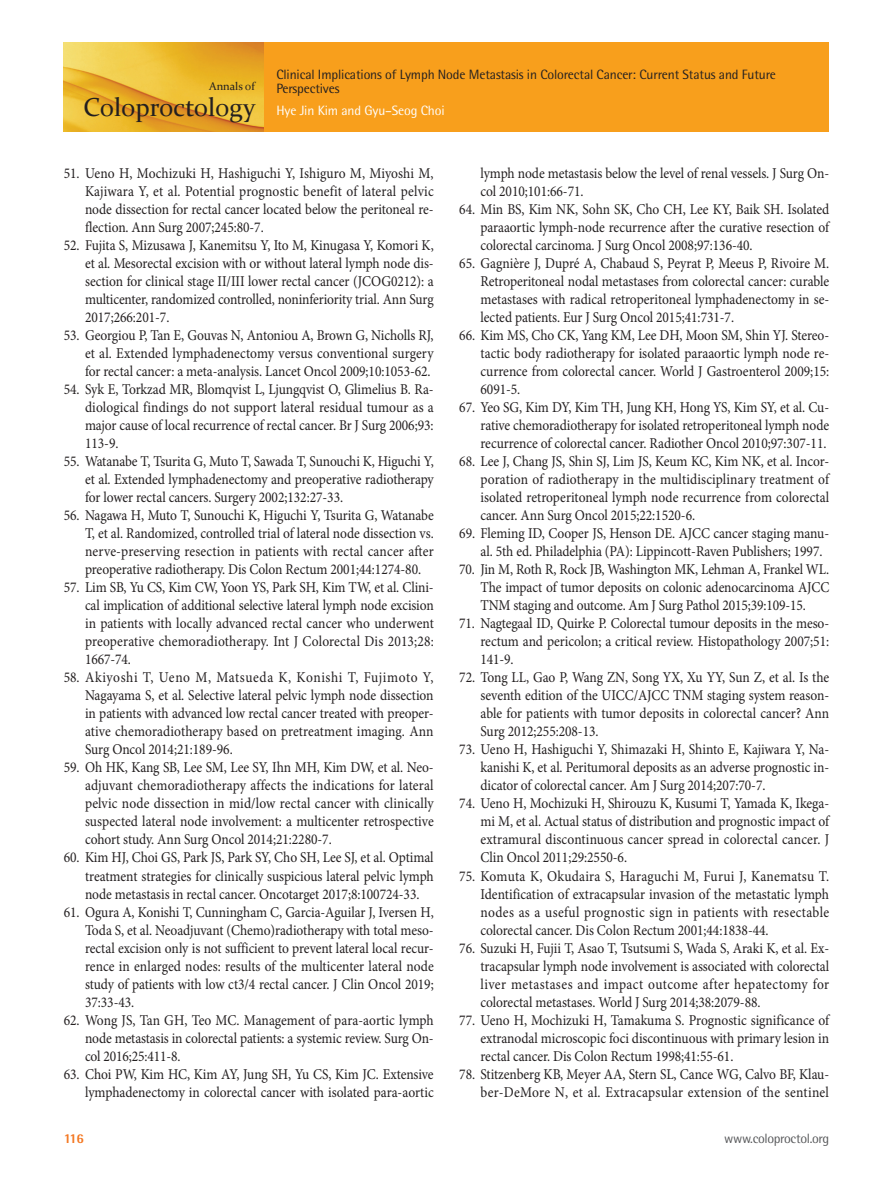
<style>
.page{position:relative;width:893px;height:1191px;background:#fff}
.page>*{position:absolute;margin:0;border:0;box-sizing:border-box;transform-origin:0 0}
.t1{font:25.95px "Constantia";color:#231f20}
.참고문헌2{font:15px/18px "Minion Pro";letter-spacing:-.005em;color:#231f20;text-align:justify;scale:.9 1}
.t2{font:13.5px/13.5px "Rotis Semi Sans Std";letter-spacing:-.01em;color:#231f20}
.t3{font:13.5px "Rotis Semi Sans Std";letter-spacing:-.01em;color:#fff}
.t4{font:13.5px "Rotis Semi Sans Std";letter-spacing:-.025em;color:#57585a}
.t5{font:800 13.5px "Rotis Semi Sans Std";color:#f47721}
.t6{font:11.25px "Constantia";color:#231f20}
</style>
<div class="page">
<div style="left:264px;top:43px;width:565px;height:89px;background:#f89f1c"></div>
<img style="left:64px;top:43px;width:200px;height:89px">
<p class="t6" style="left:209px;top:79px;width:47px">Annals of</p>
<h1 class="t1" style="left:83px;top:90px;width:174px">Coloproctology</h1>
<p class="t2" style="left:276px;top:68px;width:501px">Clinical Implications of Lymph Node Metastasis in Colorectal Cancer: Current Status and Future<br>Perspectives</p>
<p class="t3" style="left:276px;top:102px;width:170px">Hye Jin Kim and Gyu–Seog Choi</p>
<p class="참고문헌2" style="left:85px;top:164px;width:389px;text-indent:-21px">51. Ueno H, Mochizuki H, Hashiguchi Y, Ishiguro M, Miyoshi M, Kajiwara Y, et al. Potential prognostic benefit of lateral pelvic node dissection for rectal cancer located below the peritoneal re&shy;flection. Ann Surg 2007;245:80-7.</p>
<p class="참고문헌2" style="left:85px;top:236px;width:389px;text-indent:-21px">52. Fujita S, Mizusawa J, Kanemitsu Y, Ito M, Kinugasa Y, Komori K, et al. Mesorectal excision with or without lateral lymph node dis&shy;section for clinical stage II/III lower rectal cancer (JCOG0212): a multicenter, randomized controlled, noninferiority trial. Ann Surg 2017;266:201-7.</p>
<p class="참고문헌2" style="left:85px;top:326px;width:389px;text-indent:-21px">53. Georgiou P, Tan E, Gouvas N, Antoniou A, Brown G, Nicholls RJ, et al. Extended lymphadenectomy versus conventional surgery for rectal cancer: a meta-analysis. Lancet Oncol 2009;10:1053-62.</p>
<p class="참고문헌2" style="left:85px;top:380px;width:389px;text-indent:-21px">54. Syk E, Torkzad MR, Blomqvist L, Ljungqvist O, Glimelius B. Ra&shy;diological findings do not support lateral residual tumour as a major cause of local recurrence of rectal cancer. Br J Surg 2006;93:<br>113-9.</p>
<p class="참고문헌2" style="left:85px;top:452px;width:389px;text-indent:-21px">55. Watanabe T, Tsurita G, Muto T, Sawada T, Sunouchi K, Higuchi Y, et al. Extended lymphadenectomy and preoperative radiotherapy for lower rectal cancers. Surgery 2002;132:27-33.</p>
<p class="참고문헌2" style="left:85px;top:506px;width:389px;text-indent:-21px">56. Nagawa H, Muto T, Sunouchi K, Higuchi Y, Tsurita G, Watanabe T, et al. Randomized, controlled trial of lateral node dissection vs. nerve-preserving resection in patients with rectal cancer after preoperative radiotherapy. Dis Colon Rectum 2001;44:1274-80.</p>
<p class="참고문헌2" style="left:85px;top:578px;width:389px;text-indent:-21px">57. Lim SB, Yu CS, Kim CW, Yoon YS, Park SH, Kim TW, et al. Clini&shy;cal implication of additional selective lateral lymph node excision in patients with locally advanced rectal cancer who underwent preoperative chemoradiotherapy. Int J Colorectal Dis 2013;28:<br>1667-74.</p>
<p class="참고문헌2" style="left:85px;top:668px;width:389px;text-indent:-21px">58. Akiyoshi T, Ueno M, Matsueda K, Konishi T, Fujimoto Y, Nagayama S, et al. Selective lateral pelvic lymph node dissection in patients with advanced low rectal cancer treated with preoper&shy;ative chemoradiotherapy based on pretreatment imaging. Ann Surg Oncol 2014;21:189-96.</p>
<p class="참고문헌2" style="left:85px;top:758px;width:389px;text-indent:-21px">59. Oh HK, Kang SB, Lee SM, Lee SY, Ihn MH, Kim DW, et al. Neo&shy;adjuvant chemoradiotherapy affects the indications for lateral pelvic node dissection in mid/low rectal cancer with clinically suspected lateral node involvement: a multicenter retrospective cohort study. Ann Surg Oncol 2014;21:2280-7.</p>
<p class="참고문헌2" style="left:85px;top:848px;width:389px;text-indent:-21px">60. Kim HJ, Choi GS, Park JS, Park SY, Cho SH, Lee SJ, et al. Optimal treatment strategies for clinically suspicious lateral pelvic lymph node metastasis in rectal cancer. Oncotarget 2017;8:100724-33.</p>
<p class="참고문헌2" style="left:85px;top:902px;width:389px;text-indent:-21px">61. Ogura A, Konishi T, Cunningham C, Garcia-Aguilar J, Iversen H, Toda S, et al. Neoadjuvant (Chemo)radiotherapy with total meso&shy;rectal excision only is not sufficient to prevent lateral local recur&shy;rence in enlarged nodes: results of the multicenter lateral node study of patients with low ct3/4 rectal cancer. J Clin Oncol 2019; 37:33-43.</p>
<p class="참고문헌2" style="left:85px;top:1010px;width:389px;text-indent:-21px">62. Wong JS, Tan GH, Teo MC. Management of para-aortic lymph node metastasis in colorectal patients: a systemic review. Surg On&shy;col 2016;25:411-8.</p>
<p class="참고문헌2" style="left:64px;top:1064px;width:412px;text-align:right">63. Choi PW, Kim HC, Kim AY, Jung SH, Yu CS, Kim JC. Extensive lymphadenectomy in colorectal cancer with isolated para-aortic</p>
<p class="t5" style="left:64px;top:1129px;width:22px">116</p>
<p class="참고문헌2" style="left:480px;top:164px;width:389px">lymph node metastasis below the level of renal vessels. J Surg On&shy;col 2010;101:66-71.</p>
<p class="참고문헌2" style="left:480px;top:200px;width:389px;text-indent:-21px">64. Min BS, Kim NK, Sohn SK, Cho CH, Lee KY, Baik SH. Isolated paraaortic lymph-node recurrence after the curative resection of colorectal carcinoma. J Surg Oncol 2008;97:136-40.</p>
<p class="참고문헌2" style="left:480px;top:254px;width:389px;text-indent:-21px">65. Gagnière J, Dupré A, Chabaud S, Peyrat P, Meeus P, Rivoire M.<br>Retroperitoneal nodal metastases from colorectal cancer: curable metastases with radical retroperitoneal lymphadenectomy in se&shy;lected patients. Eur J Surg Oncol 2015;41:731-7.</p>
<p class="참고문헌2" style="left:480px;top:326px;width:389px;text-indent:-21px">66. Kim MS, Cho CK, Yang KM, Lee DH, Moon SM, Shin YJ. Stereo&shy;tactic body radiotherapy for isolated paraaortic lymph node re&shy;currence from colorectal cancer. World J Gastroenterol 2009;15:<br>6091-5.</p>
<p class="참고문헌2" style="left:480px;top:398px;width:389px;text-indent:-21px">67. Yeo SG, Kim DY, Kim TH, Jung KH, Hong YS, Kim SY, et al. Cu&shy;rative chemoradiotherapy for isolated retroperitoneal lymph node recurrence of colorectal cancer. Radiother Oncol 2010;97:307-11.</p>
<p class="참고문헌2" style="left:480px;top:452px;width:389px;text-indent:-21px">68. Lee J, Chang JS, Shin SJ, Lim JS, Keum KC, Kim NK, et al. Incor&shy;poration of radiotherapy in the multidisciplinary treatment of isolated retroperitoneal lymph node recurrence from colorectal cancer. Ann Surg Oncol 2015;22:1520-6.</p>
<p class="참고문헌2" style="left:480px;top:524px;width:389px;text-indent:-21px">69. Fleming ID, Cooper JS, Henson DE. AJCC cancer staging manu&shy;al. 5th ed. Philadelphia (PA): Lippincott-Raven Publishers; 1997.</p>
<p class="참고문헌2" style="left:480px;top:560px;width:389px;text-indent:-21px">70. Jin M, Roth R, Rock JB, Washington MK, Lehman A, Frankel WL.<br>The impact of tumor deposits on colonic adenocarcinoma AJCC TNM staging and outcome. Am J Surg Pathol 2015;39:109-15.</p>
<p class="참고문헌2" style="left:480px;top:614px;width:389px;text-indent:-21px">71. Nagtegaal ID, Quirke P. Colorectal tumour deposits in the meso&shy;rectum and pericolon; a critical review. Histopathology 2007;51:<br>141-9.</p>
<p class="참고문헌2" style="left:480px;top:668px;width:389px;text-indent:-21px">72. Tong LL, Gao P, Wang ZN, Song YX, Xu YY, Sun Z, et al. Is the seventh edition of the UICC/AJCC TNM staging system reason&shy;able for patients with tumor deposits in colorectal cancer? Ann Surg 2012;255:208-13.</p>
<p class="참고문헌2" style="left:480px;top:740px;width:389px;text-indent:-21px">73. Ueno H, Hashiguchi Y, Shimazaki H, Shinto E, Kajiwara Y, Na&shy;kanishi K, et al. Peritumoral deposits as an adverse prognostic in&shy;dicator of colorectal cancer. Am J Surg 2014;207:70-7.</p>
<p class="참고문헌2" style="left:480px;top:794px;width:389px;text-indent:-21px">74. Ueno H, Mochizuki H, Shirouzu K, Kusumi T, Yamada K, Ikega&shy;mi M, et al. Actual status of distribution and prognostic impact of extramural discontinuous cancer spread in colorectal cancer. J Clin Oncol 2011;29:2550-6.</p>
<p class="참고문헌2" style="left:480px;top:866px;width:389px;text-indent:-21px">75. Komuta K, Okudaira S, Haraguchi M, Furui J, Kanematsu T.<br>Identification of extracapsular invasion of the metastatic lymph nodes as a useful prognostic sign in patients with resectable colorectal cancer. Dis Colon Rectum 2001;44:1838-44.</p>
<p class="참고문헌2" style="left:480px;top:938px;width:389px;text-indent:-21px">76. Suzuki H, Fujii T, Asao T, Tsutsumi S, Wada S, Araki K, et al. Ex&shy;tracapsular lymph node involvement is associated with colorectal liver metastases and impact outcome after hepatectomy for colorectal metastases. World J Surg 2014;38:2079-88.</p>
<p class="참고문헌2" style="left:480px;top:1010px;width:389px;text-indent:-21px">77. Ueno H, Mochizuki H, Tamakuma S. Prognostic significance of extranodal microscopic foci discontinuous with primary lesion in rectal cancer. Dis Colon Rectum 1998;41:55-61.</p>
<p class="참고문헌2" style="left:459px;top:1064px;width:413px;text-align:right">78. Stitzenberg KB, Meyer AA, Stern SL, Cance WG, Calvo BF, Klau&shy;ber-DeMore N, et al. Extracapsular extension of the sentinel</p>
<p class="t4" style="left:724px;top:1130px;width:106px">www.coloproctol.org</p>
</div>
